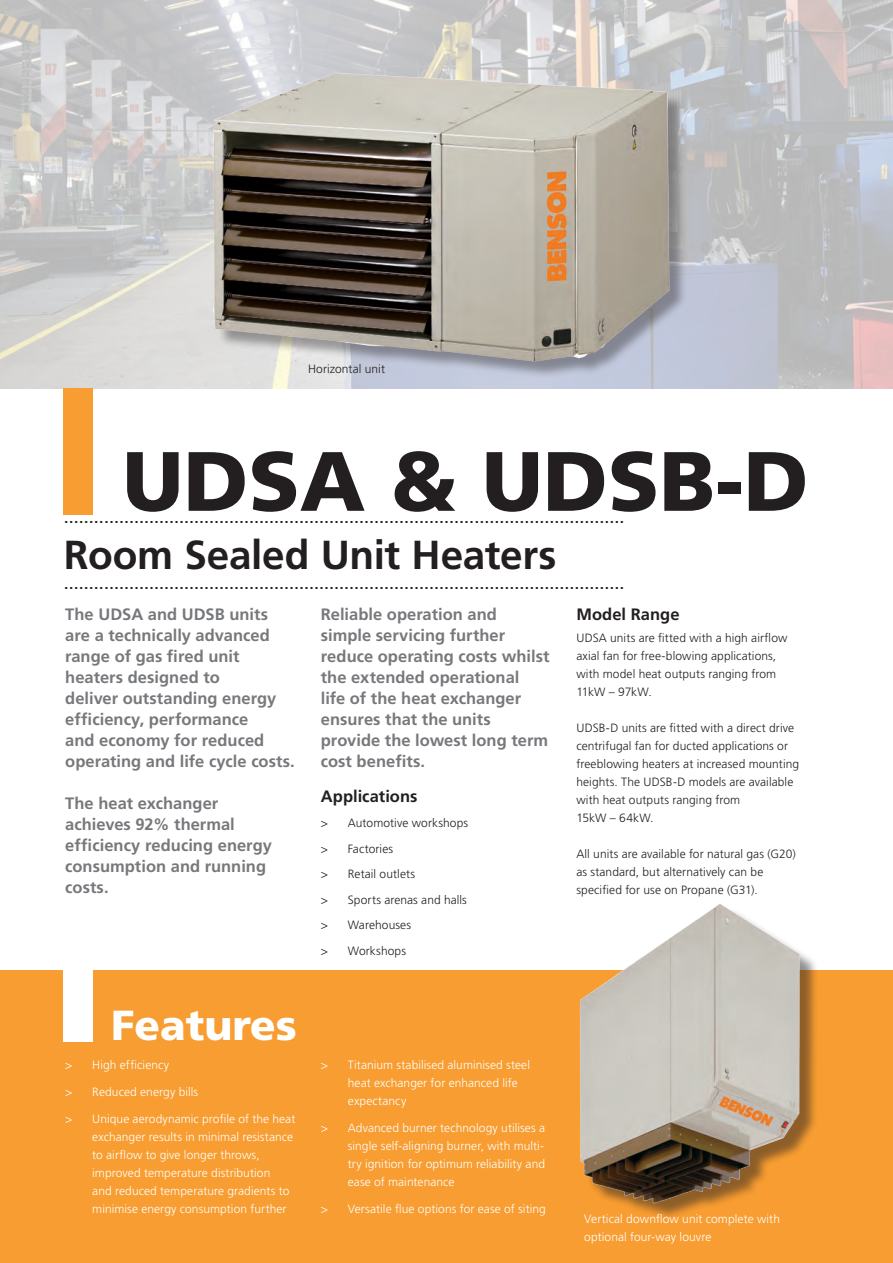
<style>
.page{position:relative;width:893px;height:1263px;background:#fff}
.page>*{position:absolute;margin:0;border:0;box-sizing:border-box;transform-origin:0 0}
.t1{font:900 84px "Frutiger LT Pro";color:#231f20}
.t2{font:900 42px "Frutiger LT Pro";color:#fff}
.t3{font:700 40.5px "Frutiger LT Pro";letter-spacing:-.005em;color:#231f20}
.t4{font:18px "Frutiger LT Pro";color:#231f20}
.t5{font:700 16.5px/21px "Frutiger LT Pro";color:#76787b}
.t6{font:700 16.5px "Frutiger LT Pro";letter-spacing:.005em;color:#231f20}
.t7{font:300 12px/18px "Frutiger LT Pro";letter-spacing:.005em;color:#fff}
.t8{font:300 12px/18px "Frutiger LT Pro";letter-spacing:.005em;color:#231f20}
</style>
<div class="page">
<img style="left:0;top:0;width:893px;height:388px">
<div style="left:0;top:970px;width:893px;height:293px;background:#f89d31"></div>
<div style="left:64px;top:964px;width:29px;height:78px;background:#fff"></div>
<div style="left:64px;top:388px;width:29px;height:126px;background:#f89d31"></div>
<div style="left:216px;top:76px;width:471px;height:303px;background:#231f20;opacity:.4"></div>
<img style="left:180px;top:69px;width:495px;height:304px">
<img style="left:579px;top:904px;width:237px;height:313px">
<p class="t8" style="left:308px;top:360px;width:78px">Horizontal unit</p>
<p class="t1" style="left:123px;top:431px;width:688px">UDSA &amp; UDSB-D</p>
<p class="t4" style="left:64px;top:506px;width:562px">................................................................................................................</p>
<p class="t3" style="left:64px;top:531px;width:494px">Room Sealed Unit Heaters</p>
<p class="t4" style="left:64px;top:572px;width:562px">................................................................................................................</p>
<p class="t5" style="left:65px;top:603px;width:231px">The UDSA and UDSB units are a technically advanced range of gas fired unit heaters designed to<br>deliver outstanding energy efficiency, performance<br>and economy for reduced operating and life cycle costs.</p>
<p class="t5" style="left:65px;top:793px;width:208px">The heat exchanger achieves 92% thermal efficiency reducing energy consumption and running costs.</p>
<p class="t2" style="left:111px;top:1000px;width:187px">Features</p>
<p class="t7" style="left:65px;top:1056px;width:106px">&gt; High efficiency</p>
<p class="t7" style="left:65px;top:1083px;width:134px">&gt; Reduced energy bills</p>
<p class="t7" style="left:92px;top:1110px;width:205px;text-indent:-27px">&gt; Unique aerodynamic profile of the heat exchanger results in minimal resistance to airflow to give longer throws, improved temperature distribution<br>and reduced temperature gradients to minimise energy consumption further</p>
<p class="t5" style="left:321px;top:604px;width:186px">Reliable operation and simple servicing further</p>
<p class="t5" style="left:321px;top:646px;width:230px">reduce operating costs whilst the extended operational<br>life of the heat exchanger ensures that the units provide the lowest long term</p>
<p class="t5" style="left:321px;top:751px;width:106px">cost benefits.</p>
<p class="t6" style="left:321px;top:786px;width:98px">Applications</p>
<p class="t8" style="left:321px;top:814px;width:149px">&gt; Automotive workshops</p>
<p class="t8" style="left:321px;top:839px;width:74px">&gt; Factories</p>
<p class="t8" style="left:321px;top:865px;width:96px">&gt; Retail outlets</p>
<p class="t8" style="left:321px;top:890px;width:148px">&gt; Sports arenas and halls</p>
<p class="t8" style="left:321px;top:916px;width:92px">&gt; Warehouses</p>
<p class="t8" style="left:321px;top:941px;width:87px">&gt; Workshops</p>
<p class="t7" style="left:348px;top:1056px;width:184px;text-indent:-27px">&gt; Titanium stabilised aluminised steel heat exchanger for enhanced life expectancy</p>
<p class="t7" style="left:348px;top:1119px;width:199px;text-align:justify;text-indent:-27px">&gt; Advanced burner technology utilises a single self-aligning burner, with multi&shy;try ignition for optimum reliability and ease of maintenance</p>
<p class="t7" style="left:321px;top:1200px;width:226px">&gt; Versatile flue options for ease of siting</p>
<p class="t6" style="left:576px;top:604px;width:105px">Model Range</p>
<p class="t8" style="left:576px;top:629px;width:213px">UDSA units are fitted with a high airflow axial fan for free-blowing applications, with model heat outputs ranging from<br>11kW – 97kW.</p>
<p class="t8" style="left:576px;top:719px;width:219px">UDSB-D units are fitted with a direct drive</p>
<p class="t8" style="left:576px;top:737px;width:213px">centrifugal fan for ducted applications or</p>
<p class="t8" style="left:576px;top:755px;width:224px">freeblowing heaters at increased mounting</p>
<p class="t8" style="left:576px;top:773px;width:218px">heights. The UDSB-D models are available</p>
<p class="t8" style="left:576px;top:791px;width:165px">with heat outputs ranging from<br>15kW – 64kW.</p>
<p class="t8" style="left:576px;top:845px;width:221px">All units are available for natural gas (G20)</p>
<p class="t8" style="left:576px;top:863px;width:188px">as standard, but alternatively can be specified for use on Propane (G31).</p>
<p class="t7" style="left:584px;top:1210px;width:197px">Vertical downflow unit complete with optional four-way louvre</p>
</div>
